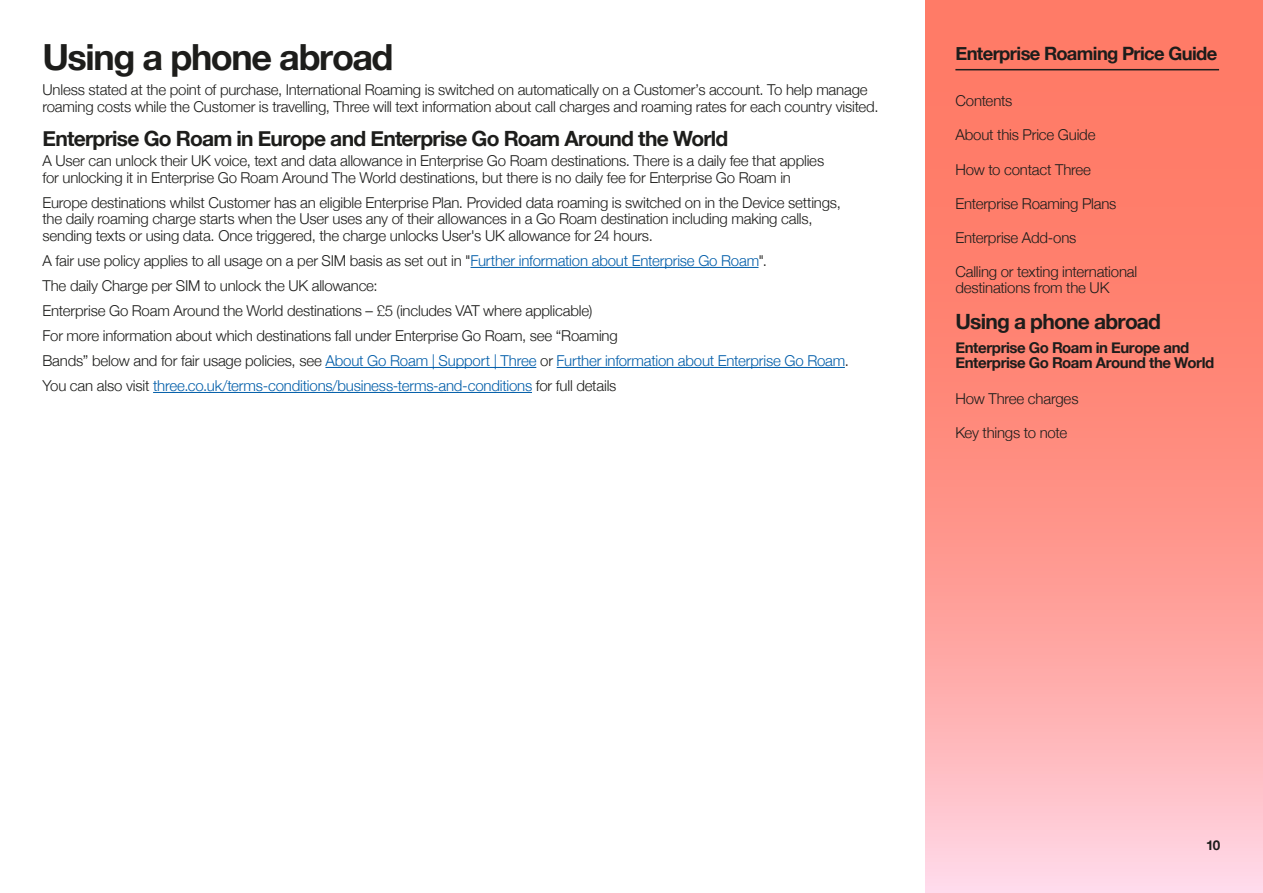
<style>
.page{position:relative;width:1263px;height:893px;background:#fff}
.page>*{position:absolute;margin:0;border:0;box-sizing:border-box;transform-origin:0 0}
.t1{font:700 36px "Helvetica Neue";letter-spacing:-.04em;color:#1d1d1b}
.t2{font:700 21px "Helvetica Neue";letter-spacing:-.035em;color:#1d1d1b}
.t3{font:700 18.3px "Helvetica Neue";letter-spacing:-.035em;color:#1d1d1b}
.t4{font:300 15px/16.5px "Helvetica Neue";letter-spacing:-.015em;color:#1d1d1b}
.t5{font:700 15px/15px "Helvetica Neue";letter-spacing:-.025em;color:#1d1d1b}
.t6{font:700 13.5px "Helvetica Neue";color:#1d1d1b}
.s1{color:#005da9}
</style>
<div class="page">
<svg style="left:926px;top:0;width:337px;height:893px;background:#fe968d"></svg>
<hr style="left:955px;top:69px;width:264px;height:1px;background:#1d1d1b">
<hr style="left:470px;top:267px;width:288px;height:1px;background:#005da9">
<hr style="left:325px;top:367px;width:211px;height:1px;background:#005da9">
<hr style="left:557px;top:367px;width:288px;height:1px;background:#005da9">
<hr style="left:153px;top:392px;width:379px;height:1px;background:#005da9">
<h1 class="t1" style="left:43px;top:29px;width:353px">Using a phone abroad</h1>
<p class="t4" style="left:43px;top:81px;width:837px">Unless stated at the point of purchase, International Roaming is switched on automatically on a Customer’s account. To help manage roaming costs while the Customer is travelling, Three will text information about call charges and roaming rates for each country visited.</p>
<h2 class="t2" style="left:43px;top:122px;width:687px">Enterprise Go Roam in Europe and Enterprise Go Roam Around the World</h2>
<p class="t4" style="left:43px;top:152px;width:783px">A User can unlock their UK voice, text and data allowance in Enterprise Go Roam destinations. There is a daily fee that applies for unlocking it in Enterprise Go Roam Around The World destinations, but there is no daily fee for Enterprise Go Roam in</p>
<p class="t4" style="left:43px;top:193px;width:800px">Europe destinations whilst Customer has an eligible Enterprise Plan. Provided data roaming is switched on in the Device settings, the daily roaming charge starts when the User uses any of their allowances in a Go Roam destination including making calls, sending texts or using data. Once triggered, the charge unlocks User's UK allowance for 24 hours.</p>
<p class="t4" style="left:43px;top:247px;width:808px;line-height:25px">A fair use policy applies to all usage on a per SIM basis as set out in "<span class="s1">Further information about Enterprise Go Roam</span>".<br>The daily Charge per SIM to unlock the UK allowance:<br>Enterprise Go Roam Around the World destinations – £5 (includes VAT where applicable)<br>For more information about which destinations fall under Enterprise Go Roam, see “Roaming<br>Bands” below and for fair usage policies, see <span class="s1">About Go Roam | Support | Three</span> or <span class="s1">Further information about Enterprise Go Roam</span>.<br>You can also visit <span class="s1">three.co.uk/terms-conditions/business-terms-and-conditions</span> for full details</p>
<p class="t3" style="left:955px;top:40px;width:263px">Enterprise Roaming Price Guide</p>
<p class="t4" style="left:955px;top:92px;width:58px">Contents</p>
<p class="t4" style="left:955px;top:126px;width:142px">About this Price Guide</p>
<p class="t4" style="left:955px;top:160px;width:137px">How to contact Three</p>
<p class="t4" style="left:955px;top:194px;width:163px">Enterprise Roaming Plans</p>
<p class="t4" style="left:955px;top:228px;width:122px">Enterprise Add-ons</p>
<p class="t4" style="left:955px;top:262px;width:183px">Calling or texting international destinations from the UK</p>
<h2 class="t2" style="left:955px;top:305px;width:207px">Using a phone abroad</h2>
<p class="t5" style="left:955px;top:340px;width:260px">Enterprise Go Roam in Europe and<br>Enterprise Go Roam Around the World</p>
<p class="t4" style="left:955px;top:389px;width:125px">How Three charges</p>
<p class="t4" style="left:955px;top:423px;width:113px">Key things to note</p>
<p class="t6" style="left:1206px;top:835px;width:16px">10</p>
</div>
